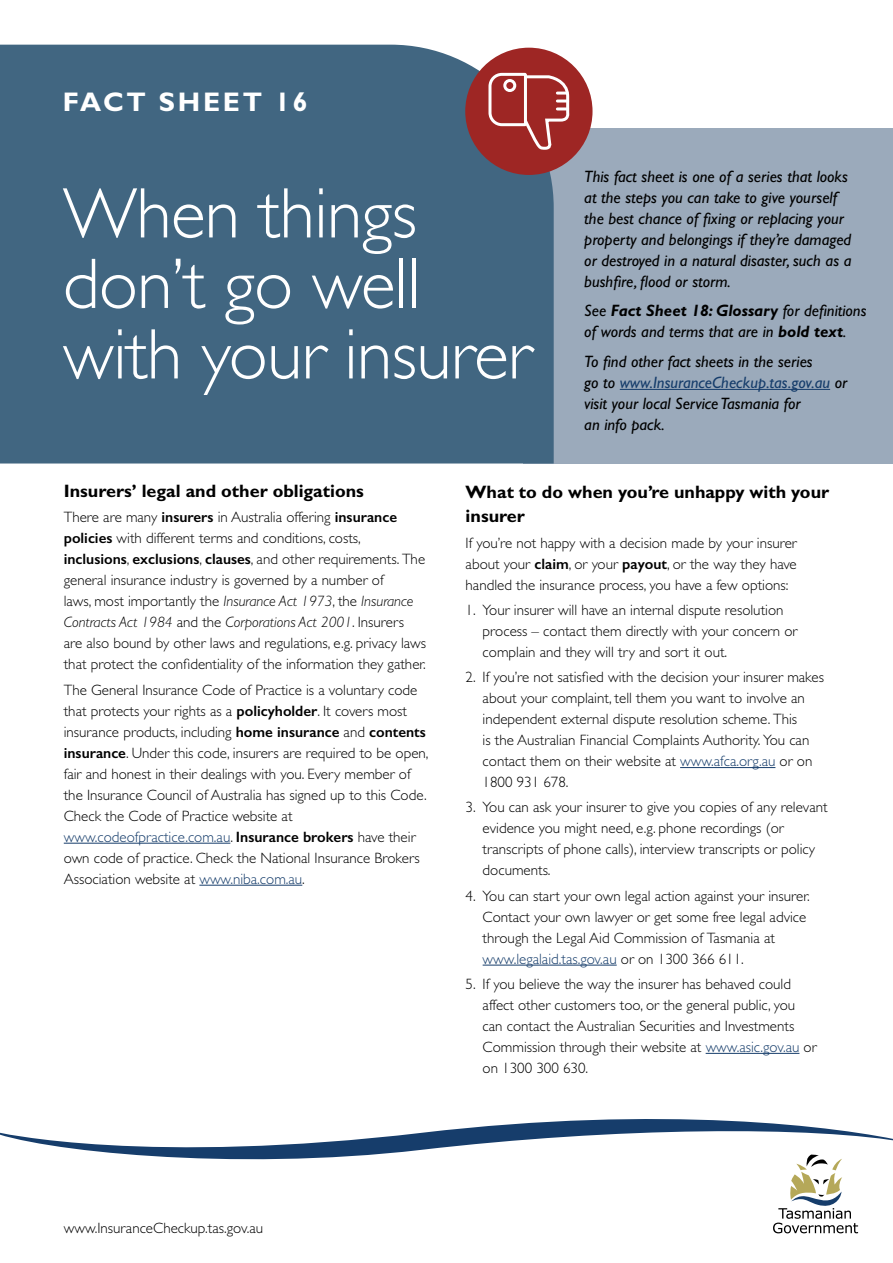
<style>
.page{position:relative;width:893px;height:1263px;background:#fff}
.page>*{position:absolute;margin:0;border:0;box-sizing:border-box;transform-origin:0 0}
.t1{font:300 72px/70.5px "Gill Sans";letter-spacing:-.01em;color:#fff}
.t2{font:700 27px "Gill Sans";letter-spacing:.1em;color:#fff}
.t3{font:700 18px/24px "Gill Sans";color:#000}
.t4{font:italic 16.5px/21px "Gill Sans";color:#000}
.t5{font:300 15px/21px "Gill Sans";color:#000}
.s1{font-weight:700}
.s2{color:#163d6b}
.s3{font-weight:600}
.s4{font-style:italic}
</style>
<div class="page">
<svg style="left:0;top:1119px;width:893px;height:41px"></svg>
<svg style="left:773px;top:1154px;width:85px;height:79px"></svg>
<div style="left:524px;top:128px;width:369px;height:335px;background:#9baabb"></div>
<div style="left:0;top:45px;width:554px;height:418px;background:#416681"></div>
<hr style="left:620px;top:389px;width:210px;height:1px;background:#163d6b">
<div style="left:465px;top:48px;width:127px;height:127px;background:#9e2624;border-radius:50%"></div>
<hr style="left:64px;top:843px;width:166px;height:1px;background:#163d6b">
<hr style="left:199px;top:885px;width:103px;height:1px;background:#163d6b">
<hr style="left:680px;top:767px;width:95px;height:1px;background:#163d6b">
<hr style="left:483px;top:965px;width:134px;height:1px;background:#163d6b">
<hr style="left:706px;top:1053px;width:93px;height:1px;background:#163d6b">
<svg style="left:487px;top:72px;width:84px;height:120px"></svg>
<h2 class="t2" style="left:63px;top:86px;width:246px">FACT SHEET 16</h2>
<h1 class="t1" style="left:63px;top:179px;width:470px">When things don’t go well with your insurer</h1>
<p class="t4" style="left:584px;top:166px;width:269px">This fact sheet is one of a series that looks at the steps you can take to give yourself the best chance of fixing or replacing your property and belongings if they’re damaged or destroyed in a natural disaster, such as a bushfire, flood or storm.</p>
<p class="t4" style="left:584px;top:300px;width:284px">See <span class="s1">Fact Sheet 18: Glossary</span> for definitions of words and terms that are in <span class="s1">bold text</span>.</p>
<p class="t4" style="left:584px;top:351px;width:264px">To find other fact sheets in the series<br>go to <span class="s2">www.InsuranceCheckup.tas.gov.au</span> or visit your local Service Tasmania for<br>an info pack.</p>
<p class="t3" style="left:64px;top:479px;width:302px">Insurers’ legal and other obligations</p>
<p class="t5" style="left:64px;top:507px;width:364px">There are many <span class="s3">insurers</span> in Australia offering <span class="s3">insurance policies</span> with different terms and conditions, costs, <span class="s3">inclusions</span>, <span class="s3">exclusions</span>, <span class="s3">clauses</span>, and other requirements. The general insurance industry is governed by a number of<br>laws, most importantly the <span class="s4">Insurance Act 1973</span>, the <span class="s4">Insurance Contracts Act 1984</span> and the <span class="s4">Corporations Act 2001</span>. Insurers are also bound by other laws and regulations, e.g. privacy laws that protect the confidentiality of the information they gather.</p>
<p class="t5" style="left:64px;top:679px;width:366px">The General Insurance Code of Practice is a voluntary code that protects your rights as a <span class="s3">policyholder</span>. It covers most insurance products, including <span class="s3">home insurance</span> and <span class="s3">contents insurance</span>. Under this code, insurers are required to be open, fair and honest in their dealings with you. Every member of the Insurance Council of Australia has signed up to this Code.<br>Check the Code of Practice website at <span class="s2">www.codeofpractice.com.au</span>. <span class="s3">Insurance brokers</span> have their own code of practice. Check the National Insurance Brokers Association website at <span class="s2">www.niba.com.au</span>.</p>
<p class="t3" style="left:466px;top:480px;width:365px">What to do when you’re unhappy with your insurer</p>
<p class="t5" style="left:466px;top:532px;width:333px;text-align:justify">If you’re not happy with a decision made by your insurer about your <span class="s3">claim</span>, or your <span class="s3">payout</span>, or the way they have handled the insurance process, you have a few options:</p>
<p class="t5" style="left:483px;top:599px;width:316px;text-indent:-17px">1. Your insurer will have an internal dispute resolution process – contact them directly with your concern or complain and they will try and sort it out.</p>
<p class="t5" style="left:483px;top:667px;width:343px;text-indent:-17px">2. If you’re not satisfied with the decision your insurer makes about your complaint, tell them you want to involve an independent external dispute resolution scheme. This<br>is the Australian Financial Complaints Authority. You can contact them on their website at <span class="s2">www.afca.org.au</span> or on 1800 931 678.</p>
<p class="t5" style="left:483px;top:797px;width:346px;text-indent:-17px">3. You can ask your insurer to give you copies of any relevant evidence you might need, e.g. phone recordings (or transcripts of phone calls), interview transcripts or policy documents.</p>
<p class="t5" style="left:483px;top:885px;width:329px;text-indent:-17px">4. You can start your own legal action against your insurer.<br>Contact your own lawyer or get some free legal advice through the Legal Aid Commission of Tasmania at <span class="s2">www.legalaid.tas.gov.au</span> or on 1300 366 611.</p>
<p class="t5" style="left:483px;top:973px;width:336px;text-indent:-17px">5. If you believe the way the insurer has behaved could affect other customers too, or the general public, you can contact the Australian Securities and Investments Commission through their website at <span class="s2">www.asic.gov.au</span> or on 1300 300 630.</p>
<p class="t5" style="left:64px;top:1218px;width:201px">www.InsuranceCheckup.tas.gov.au</p>
</div>
